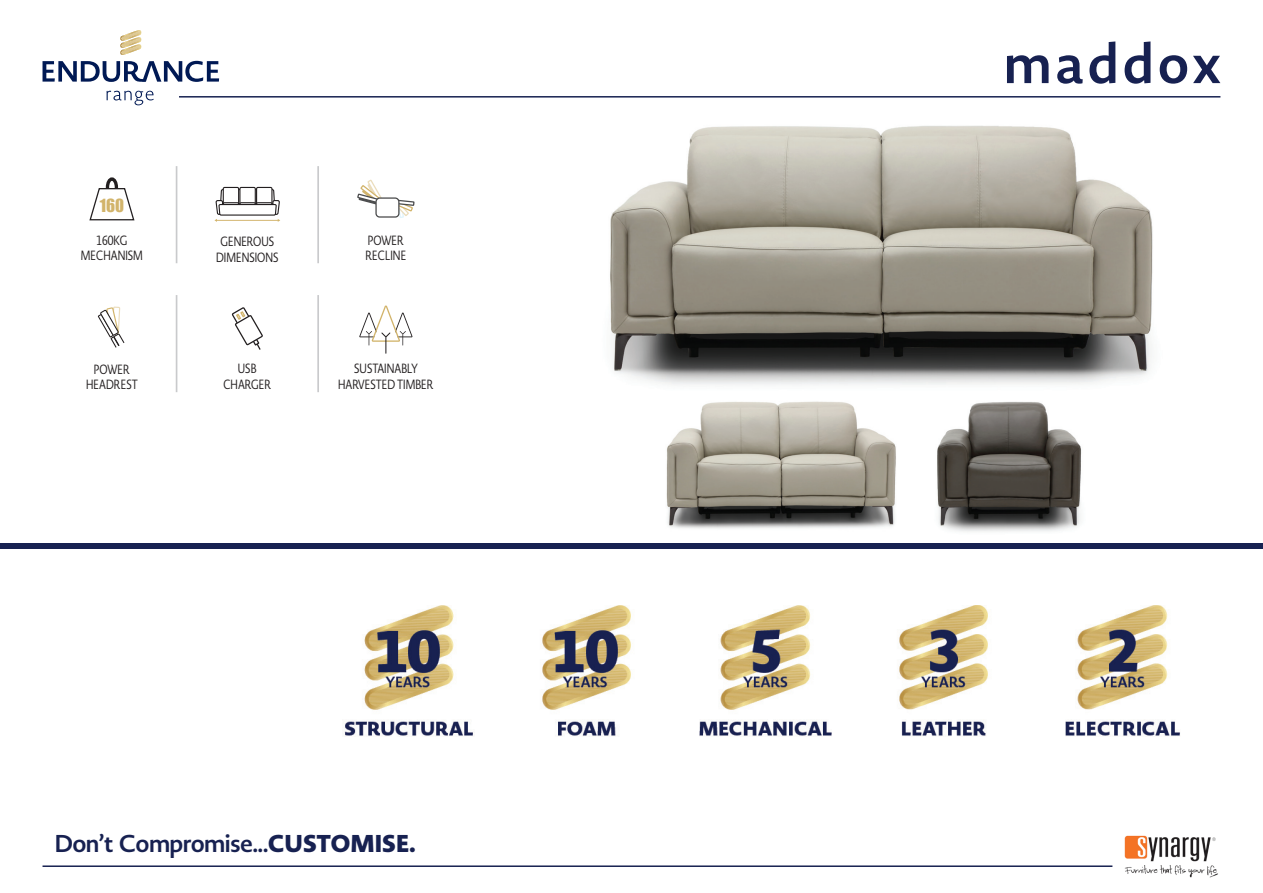
<style>
.page{position:relative;width:1263px;height:893px;background:#fff}
.page>*{position:absolute;margin:0;border:0;box-sizing:border-box;transform-origin:0 0}
.t1{font:700 54px "Novel Display";letter-spacing:.1em;color:#172151}
.t2{font:700 24px "Novel Display";color:#172151}
.t3{font:16.65px "Impact";color:#d2b46b}
.t4{font:13.2px/15.8px "Novel Display Cmp";color:#231f20;text-align:center}
.s1{font-weight:900}
</style>
<div class="page">
<svg style="left:107px;top:91px;width:47px;height:14px"></svg>
<svg style="left:43px;top:30px;width:176px;height:52px"></svg>
<hr style="left:43px;top:865px;width:1069px;height:2px;background:#172151">
<hr style="left:179px;top:96px;width:1041px;height:2px;background:#172151">
<div style="left:0;top:543px;width:1263px;height:6px;background:#172151"></div>
<img style="left:1124px;top:835px;width:94px;height:43px">
<img style="left:610px;top:125px;width:543px;height:260px">
<img style="left:666px;top:401px;width:230px;height:128px">
<img style="left:937px;top:402px;width:145px;height:130px">
<img style="left:1065px;top:605px;width:115px;height:131px">
<img style="left:542px;top:605px;width:89px;height:131px">
<img style="left:899px;top:605px;width:89px;height:131px">
<img style="left:699px;top:605px;width:132px;height:131px">
<img style="left:344px;top:605px;width:129px;height:132px">
<hr style="left:317px;top:166px;width:2px;height:97px;background:#c9cacc">
<hr style="left:176px;top:166px;width:1px;height:97px;background:#c9cacc">
<div style="left:106px;top:177px;width:12px;height:20px;border:3px solid #231f20;border-radius:50%"></div>
<svg style="left:89px;top:187px;width:46px;height:34px"></svg>
<svg style="left:357px;top:179px;width:58px;height:39px"></svg>
<div style="left:376px;top:198px;width:23px;height:19px;background:#fff;border-radius:4px"></div>
<div style="left:375px;top:197px;width:24px;height:21px;border:1px solid #4b4c4d;border-radius:4px"></div>
<div style="left:223px;top:187px;width:16px;height:19px;border:1px solid #231f20"></div>
<div style="left:239px;top:187px;width:17px;height:19px;border:1px solid #231f20"></div>
<div style="left:256px;top:187px;width:16px;height:19px;border:1px solid #231f20"></div>
<svg style="left:214px;top:188px;width:66px;height:34px"></svg>
<hr style="left:176px;top:295px;width:1px;height:97px;background:#c9cacc">
<hr style="left:317px;top:295px;width:2px;height:97px;background:#c9cacc">
<svg style="left:231px;top:307px;width:32px;height:43px"></svg>
<svg style="left:359px;top:305px;width:53px;height:49px"></svg>
<svg style="left:97px;top:306px;width:28px;height:42px"></svg>
<p class="t3" style="left:100px;top:193px;width:26px">160</p>
<p class="t4" style="left:81px;top:232px;width:64px">160KG<br>MECHANISM</p>
<p class="t4" style="left:365px;top:232px;width:42px;text-align:left">POWER<br>RECLINE</p>
<p class="t4" style="left:216px;top:234px;width:64px">GENEROUS<br>DIMENSIONS</p>
<p class="t4" style="left:86px;top:362px;width:53px">POWER<br>HEADREST</p>
<p class="t4" style="left:223px;top:361px;width:49px">USB<br>CHARGER</p>
<p class="t4" style="left:338px;top:361px;width:97px">SUSTAINABLY<br>HARVESTED TIMBER</p>
<h2 class="t2" style="left:55px;top:828px;width:362px">Don’t Compromise...<span class="s1">CUSTOMISE.</span></h2>
<h1 class="t1" style="left:1004px;top:29px;width:217px">maddox</h1>
</div>
